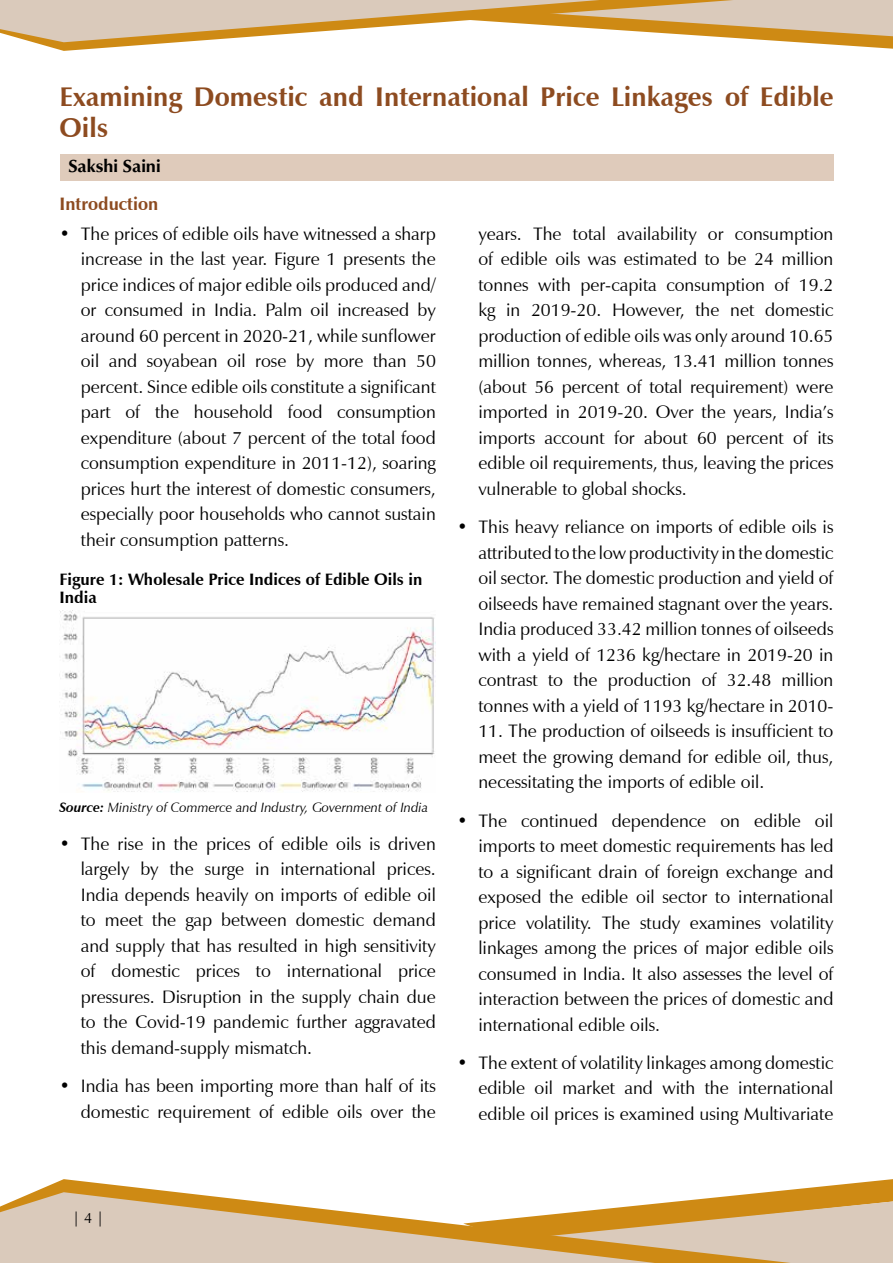
<style>
.page{position:relative;width:893px;height:1263px;background:#fff}
.page>*{position:absolute;margin:0;border:0;box-sizing:border-box;transform-origin:0 0}
.t1{font:700 27px/31px "Zapf Humanist 601 BT";color:#8d4b20}
.t2{font:18px/25.5px "Zapf Humanist 601 BT";color:#000;text-align:justify}
.t3{font:700 18px "Zapf Humanist 601 BT";color:#8d4b20}
.t4{font:700 18px "Classico URW";color:#000}
.t5{font:700 16.5px/18px "Zapf Humanist 601 BT";color:#000}
.t6{font:15px "Zapf Humanist 601 BT";color:#000}
.t7{font:italic 13.5px "Zapf Humanist 601 BT";color:#000}
.s1{font-weight:700}
</style>
<div class="page">
<svg style="left:876px;top:1179px;width:17px;height:84px"></svg>
<svg style="left:34px;top:1179px;width:842px;height:84px"></svg>
<svg style="left:0;top:1192px;width:761px;height:71px;fill:#dacabb"></svg>
<svg style="left:0;top:0;width:893px;height:51px"></svg>
<div style="left:60px;top:154px;width:773px;height:27px;background:#dfcbbb"></div>
<img style="left:60px;top:610px;width:376px;height:182px">
<h1 class="t1" style="left:60px;top:81px;width:775px">Examining Domestic and International Price Linkages of Edible<br>Oils</h1>
<p class="t4" style="left:68px;top:155px;width:94px">Sakshi Saini</p>
<p class="t3" style="left:60px;top:193px;width:100px">Introduction</p>
<p class="t2" style="left:81px;top:221px;width:357px;text-indent:-21px">• The prices of edible oils have witnessed a sharp increase in the last year. Figure 1 presents the price indices of major edible oils produced and/ or consumed in India. Palm oil increased by around 60 percent in 2020-21, while sunflower oil and soyabean oil rose by more than 50 percent. Since edible oils constitute a significant part of the household food consumption expenditure (about 7 percent of the total food consumption expenditure in 2011-12), soaring prices hurt the interest of domestic consumers, especially poor households who cannot sustain their consumption patterns.</p>
<p class="t5" style="left:60px;top:570px;width:365px">Figure 1: Wholesale Price Indices of Edible Oils in<br>India</p>
<p class="t2" style="left:478px;top:221px;width:357px">years. The total availability or consumption of edible oils was estimated to be 24 million tonnes with per-capita consumption of 19.2 kg in 2019-20. However, the net domestic production of edible oils was only around 10.65 million tonnes, whereas, 13.41 million tonnes (about 56 percent of total requirement) were imported in 2019-20. Over the years, India’s imports account for about 60 percent of its edible oil requirements, thus, leaving the prices vulnerable to global shocks.</p>
<p class="t2" style="left:478px;top:514px;width:357px;text-indent:-21px">• This heavy reliance on imports of edible oils is attributed to the low productivity in the domestic oil sector. The domestic production and yield of oilseeds have remained stagnant over the years.<br>India produced 33.42 million tonnes of oilseeds with a yield of 1236 kg/hectare in 2019-20 in contrast to the production of 32.48 million tonnes with a yield of 1193 kg/hectare in 2010-</p>
<p class="t2" style="left:478px;top:718px;width:357px">11. The production of oilseeds is insufficient to meet the growing demand for edible oil, thus, necessitating the imports of edible oil.</p>
<p class="t2" style="left:478px;top:807px;width:357px;text-indent:-21px">• The continued dependence on edible oil imports to meet domestic requirements has led to a significant drain of foreign exchange and exposed the edible oil sector to international price volatility. The study examines volatility linkages among the prices of major edible oils consumed in India. It also assesses the level of interaction between the prices of domestic and international edible oils.</p>
<p class="t2" style="left:478px;top:1050px;width:357px;text-indent:-21px">• The extent of volatility linkages among domestic edible oil market and with the international edible oil prices is examined using Multivariate</p>
<p class="t7" style="left:60px;top:799px;width:370px"><span class="s1">Source:</span> Ministry of Commerce and Industry, Government of India</p>
<p class="t2" style="left:81px;top:831px;width:357px;text-indent:-21px">• The rise in the prices of edible oils is driven largely by the surge in international prices.<br>India depends heavily on imports of edible oil to meet the gap between domestic demand and supply that has resulted in high sensitivity of domestic prices to international price pressures. Disruption in the supply chain due to the Covid-19 pandemic further aggravated this demand-supply mismatch.</p>
<p class="t2" style="left:60px;top:1073px;width:378px;text-align:right">• India has been importing more than half of its domestic requirement of edible oils over the</p>
<p class="t6" style="left:73px;top:1209px;width:33px">| 4 |</p>
</div>
